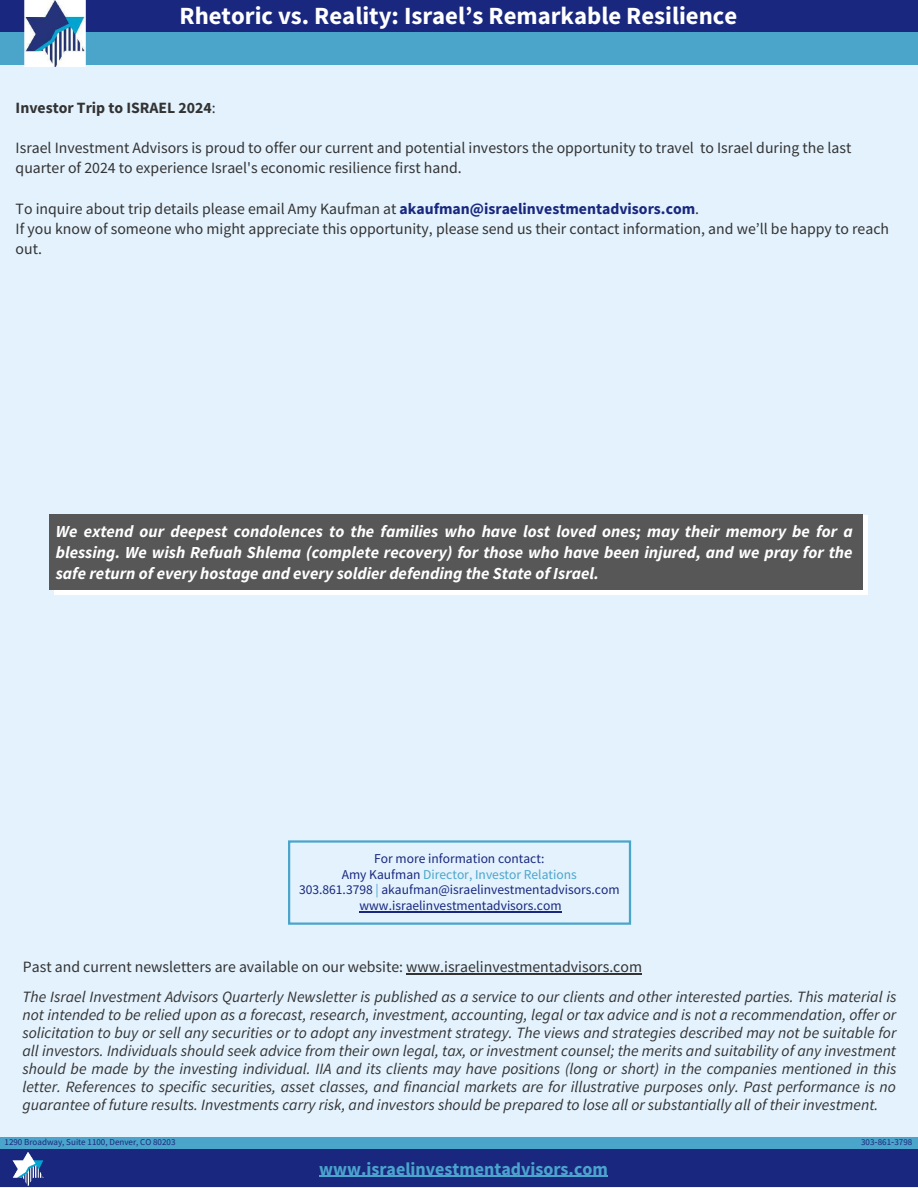
<style>
.page{position:relative;width:918px;height:1188px;background:#e3f2fd}
.page>*{position:absolute;margin:0;border:0;box-sizing:border-box;transform-origin:0 0}
.t1{font:700 24.75px "Source Sans Pro";color:#fff}
.t2{font:700 18px "Source Sans Pro";color:#4aa4cd}
.t3{font:italic 700 16.8px/21.3px "Source Sans Pro";color:#fff;text-align:justify}
.t4{font:italic 15.75px/18px "Source Sans Pro";color:#333;text-align:justify}
.t5{font:15.75px/20.2px "Source Sans Pro";color:#333}
.t6{font:700 15.75px "Source Sans Pro";color:#333}
.t7{font:13.5px/15.8px "Source Sans Pro";color:#19287e;text-align:center}
.t8{font:9px "Source Sans Pro";color:#19287e}
.s1{font-weight:400}
.s2{font-weight:700;color:#19287e}
.s3{color:#4ba5cb}
.s4{font-family:"DejaVu Sans"}
</style>
<div class="page">
<div style="left:0;top:0;width:918px;height:33px;background:#19287e"></div>
<div style="left:0;top:33px;width:918px;height:32px;background:#4ba5cb"></div>
<img style="left:25px;top:0;width:61px;height:66px">
<div style="left:0;top:1137px;width:918px;height:27px;background:#4ba5cb"></div>
<div style="left:0;top:1150px;width:918px;height:37px;background:#19287e"></div>
<hr style="left:319px;top:1176px;width:289px;height:1px;background:#4aa4cd">
<img style="left:13px;top:1152px;width:30px;height:34px">
<div style="left:288px;top:840px;width:343px;height:85px;border:2px solid #4ba5cb"></div>
<hr style="left:360px;top:911px;width:202px;height:1px;background:#19287e">
<hr style="left:406px;top:973px;width:236px;height:1px;background:#333">
<svg style="left:54px;top:515px;width:813px;height:80px;background:#e4e4e4"></svg>
<div style="left:50px;top:514px;width:813px;height:75px;background:#575757"></div>
<h1 class="t1" style="left:180px;top:-1px;width:559px">Rhetoric vs. Reality: Israelʼs Remarkable Resilience</h1>
<p class="t6" style="left:16px;top:97px;width:202px">Investor Trip to ISRAEL 2024<span class="s1">:</span></p>
<p class="t5" style="left:16px;top:138px;width:837px">Israel Investment Advisors is proud to offer our current and potential investors the opportunity to travel to Israel during the last quarter of 2024 to experience Israel's economic resilience first hand.</p>
<p class="t5" style="left:16px;top:198px;width:875px">To inquire about trip details please email Amy Kaufman at <span class="s2">akaufman@israelinvestmentadvisors.com</span>.<br>If you know of someone who might appreciate this opportunity, please send us their contact information, and weʼll be happy to reach out.</p>
<p class="t3" style="left:56px;top:520px;width:798px">We extend our deepest condolences to the families who have lost loved ones; may their memory be for a blessing. We wish Refuah Shlema (complete recovery) for those who have been injured, and we pray for the safe return of every hostage and every soldier defending the State of Israel.</p>
<p class="t7" style="left:299px;top:850px;width:322px">For more information contact:<br>Amy Kaufman <span class="s3">Director, Investor Relations<br></span>303.861.3798 <span class="s3">|</span> akaufman@israelinvestmentadvisors.com www.israelinvestmentadvisors.com</p>
<p class="t5" style="left:23px;top:957px;width:621px">Past and current newsletters are available on our website: www.israelinvestmentadvisors.com</p>
<p class="t4" style="left:22px;top:988px;width:876px">The Israel Investment Advisors Quarterly Newsletter is published as a service to our clients and other interested parties. This material is not intended to be relied upon as a forecast, research, investment, accounting, legal or tax advice and is not a recommendation, offer or solicitation to buy or sell any securities or to adopt any investment strategy. The views and strategies described may not be suitable for all investors. Individuals should seek advice from their own legal, tax, or investment counsel; the merits and suitability of any investment should be made by the investing individual. IIA and its clients may have positions (long or short) in the companies mentioned in this letter. References to specific securities, asset classes, and financial markets are for illustrative purposes only. Past performance is no guarantee of future results. Investments carry risk, and investors should be prepared to lose all or substantially all of their investment.</p>
<p class="t8" style="left:5px;top:1137px;width:172px">1290 Broadway, Suite 1100, Denver, CO 80203</p>
<p class="t8" style="left:861px;top:1137px;width:53px">303<span class="s4">‐</span>861<span class="s4">‐</span>3798</p>
<p class="t2" style="left:319px;top:1156px;width:290px">www.israelinvestmentadvisors.com</p>
</div>
